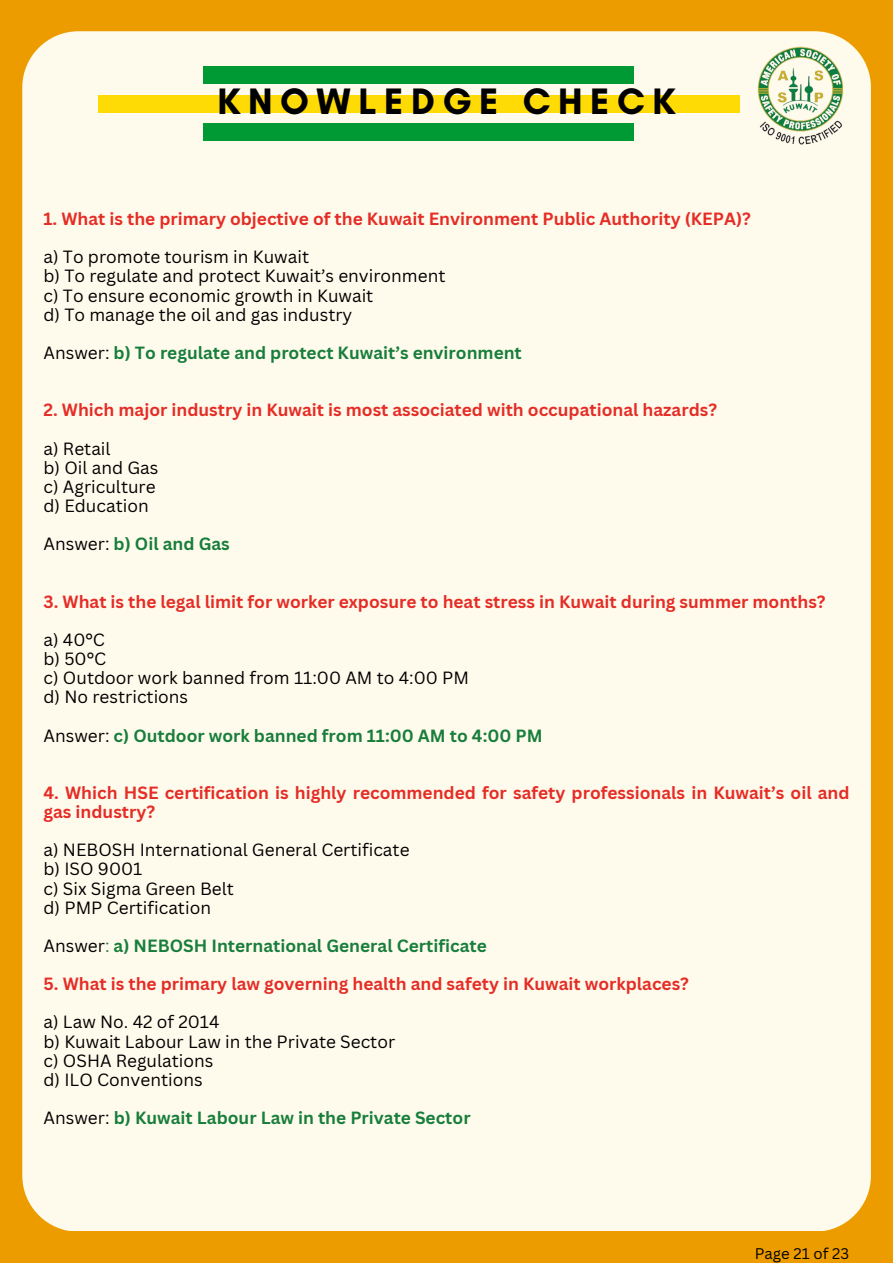
<style>
.page{position:relative;width:893px;height:1263px;background:#ed9c00}
.page>*{position:absolute;margin:0;border:0;box-sizing:border-box;transform-origin:0 0}
.t1{font:700 37.5px "Glacial Indifference";letter-spacing:.2em;color:#000}
.t2{font:17.25px/19.1px "Canva Sans";color:#000}
.t3{font:700 17.25px/19.1px "Canva Sans";color:#e52d27}
.t4{font:700 17.25px "Canva Sans";color:#187e3c}
.t5{font:15px "Canva Sans";color:#000}
.s1{font-weight:400;color:#000}
.s2{font-weight:400}
</style>
<div class="page">
<div style="left:22px;top:31px;width:849px;height:1200px;background:#fffbec;border-radius:56px"></div>
<img style="left:739px;top:31px;width:127px;height:114px">
<div style="left:203px;top:66px;width:431px;height:18px;background:#009a35"></div>
<div style="left:98px;top:95px;width:641px;height:17px;background:#ffdb06"></div>
<div style="left:203px;top:124px;width:431px;height:17px;background:#009a35"></div>
<p class="t1" style="left:218px;top:78px;width:459px">KNOWLEDGE CHECK</p>
<p class="t3" style="left:44px;top:209px;width:709px">1. What is the primary objective of the Kuwait Environment Public Authority (KEPA)?</p>
<h1 class="t2" style="left:44px;top:247px;width:403px">a) To promote tourism in Kuwait<br>b) To regulate and protect Kuwait’s environment c) To ensure economic growth in Kuwait<br>d) To manage the oil and gas industry</h1>
<h2 class="t4" style="left:44px;top:341px;width:480px"><span class="s1">Answer:</span> b) To regulate and protect Kuwait’s environment</h2>
<h3 class="t3" style="left:44px;top:400px;width:675px">2. Which major industry in Kuwait is most associated with occupational hazards?</h3>
<h3 class="t2" style="left:44px;top:438px;width:116px">a) Retail<br>b) Oil and Gas c) Agriculture d) Education</h3>
<h2 class="t4" style="left:44px;top:532px;width:188px"><span class="s1">Answer:</span> b) Oil and Gas</h2>
<h3 class="t3" style="left:44px;top:591px;width:783px">3. What is the legal limit for worker exposure to heat stress in Kuwait during summer months?</h3>
<h3 class="t2" style="left:44px;top:630px;width:427px">a) 40°C<br>b) 50°C<br>c) Outdoor work banned from 11:00 AM to 4:00 PM d) No restrictions</h3>
<h2 class="t4" style="left:44px;top:723px;width:501px"><span class="s1">Answer:</span> c) Outdoor work banned from 11:00 AM to 4:00 PM</h2>
<h3 class="t3" style="left:44px;top:783px;width:807px">4. Which HSE certification is highly recommended for safety professionals in Kuwait’s oil and gas industry?</h3>
<h3 class="t2" style="left:44px;top:840px;width:367px">a) NEBOSH International General Certificate b) ISO 9001<br>c) Six Sigma Green Belt<br>d) PMP Certification</h3>
<h2 class="t4" style="left:44px;top:933px;width:445px"><span class="s1">Answer</span><span class="s2">:</span> a) NEBOSH International General Certificate</h2>
<h3 class="t3" style="left:44px;top:974px;width:647px">5. What is the primary law governing health and safety in Kuwait workplaces?</h3>
<h3 class="t2" style="left:44px;top:1012px;width:353px">a) Law No. 42 of 2014<br>b) Kuwait Labour Law in the Private Sector c) OSHA Regulations<br>d) ILO Conventions</h3>
<h2 class="t4" style="left:44px;top:1106px;width:428px"><span class="s1">Answer:</span> b) Kuwait Labour Law in the Private Sector</h2>
<p class="t5" style="left:755px;top:1243px;width:96px">Page 21 of 23</p>
</div>
